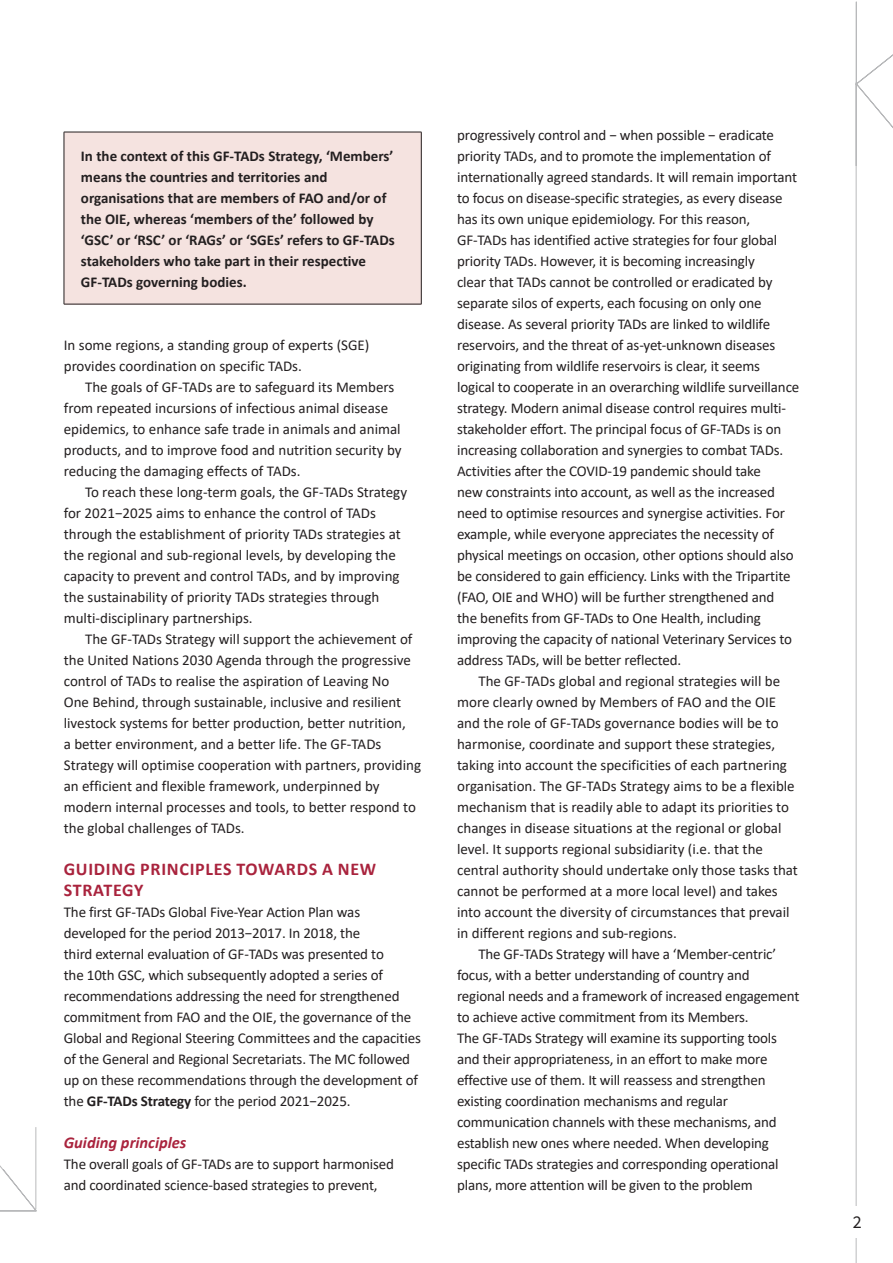
<style>
.page{position:relative;width:893px;height:1263px;background:#fff}
.page>*{position:absolute;margin:0;border:0;box-sizing:border-box;transform-origin:0 0}
.Heading2{font:700 18px/21px "Calibri";letter-spacing:.04em;color:#a9233d}
.t1{font:18px "Source Sans Pro";color:#231f20}
.Heading_3{font:italic 700 16.5px "Calibri";color:#a9233d}
.New_para{font:15px/21px "Calibri";color:#231f20}
.New_para1{font:15px/21px "Calibri";letter-spacing:-.01em;color:#231f20}
.New_para1-2{font:700 15px/21px "Calibri";color:#231f20}
.s1{font-weight:700}
</style>
<div class="page">
<div style="left:64px;top:132px;width:357px;height:172px;background:#f5e3e0"></div>
<hr style="left:64px;top:132px;width:357px;height:1px;background:#231f20">
<hr style="left:64px;top:132px;width:1px;height:172px;background:#231f20">
<hr style="left:421px;top:132px;width:1px;height:172px;background:#231f20">
<hr style="left:64px;top:304px;width:357px;height:1px;background:#231f20">
<p class="New_para1-2" style="left:81px;top:145px;width:315px">In the context of this GF-TADs Strategy, ‘Members’ means the countries and territories and organisations that are members of FAO and/or of the OIE, whereas ‘members of the’ followed by ‘GSC’ or ‘RSC’ or ‘RAGs’ or ‘SGEs’ refers to GF-TADs stakeholders who take part in their respective GF-TADs governing bodies.</p>
<p class="New_para" style="left:64px;top:334px;width:307px">In some regions, a standing group of experts (SGE) provides coordination on specific TADs.</p>
<p class="New_para" style="left:64px;top:376px;width:339px;text-indent:21px">The goals of GF-TADs are to safeguard its Members from repeated incursions of infectious animal disease epidemics, to enhance safe trade in animals and animal products, and to improve food and nutrition security by reducing the damaging effects of TADs.</p>
<p class="New_para" style="left:64px;top:481px;width:345px;text-indent:21px">To reach these long-term goals, the GF-TADs Strategy for 2021−2025 aims to enhance the control of TADs through the establishment of priority TADs strategies at the regional and sub-regional levels, by developing the capacity to prevent and control TADs, and by improving the sustainability of priority TADs strategies through multi-disciplinary partnerships.</p>
<p class="New_para" style="left:64px;top:628px;width:359px;text-indent:21px">The GF-TADs Strategy will support the achievement of the United Nations 2030 Agenda through the progressive control of TADs to realise the aspiration of Leaving No<br>One Behind, through sustainable, inclusive and resilient livestock systems for better production, better nutrition,<br>a better environment, and a better life. The GF-TADs Strategy will optimise cooperation with partners, providing an efficient and flexible framework, underpinned by modern internal processes and tools, to better respond to the global challenges of TADs.</p>
<p class="Heading2" style="left:64px;top:858px;width:314px">GUIDING PRINCIPLES TOWARDS A NEW<br>STRATEGY</p>
<p class="New_para1" style="left:64px;top:901px;width:359px">The first GF-TADs Global Five-Year Action Plan was developed for the period 2013−2017. In 2018, the<br>third external evaluation of GF-TADs was presented to<br>the 10th GSC, which subsequently adopted a series of recommendations addressing the need for strengthened commitment from FAO and the OIE, the governance of the Global and Regional Steering Committees and the capacities of the General and Regional Secretariats. The MC followed up on these recommendations through the development of the <span class="s1">GF-TADs Strategy</span> for the period 2021−2025.</p>
<p class="Heading_3" style="left:64px;top:1131px;width:124px">Guiding principles</p>
<p class="New_para1" style="left:64px;top:1153px;width:332px">The overall goals of GF-TADs are to support harmonised and coordinated science-based strategies to prevent,</p>
<p class="New_para1" style="left:457px;top:124px;width:344px">progressively control and − when possible − eradicate priority TADs, and to promote the implementation of internationally agreed standards. It will remain important to focus on disease-specific strategies, as every disease has its own unique epidemiology. For this reason, GF-TADs has identified active strategies for four global priority TADs. However, it is becoming increasingly<br>clear that TADs cannot be controlled or eradicated by separate silos of experts, each focusing on only one disease. As several priority TADs are linked to wildlife reservoirs, and the threat of as-yet-unknown diseases originating from wildlife reservoirs is clear, it seems logical to cooperate in an overarching wildlife surveillance strategy. Modern animal disease control requires multi&shy;stakeholder effort. The principal focus of GF-TADs is on increasing collaboration and synergies to combat TADs.<br>Activities after the COVID-19 pandemic should take<br>new constraints into account, as well as the increased need to optimise resources and synergise activities. For example, while everyone appreciates the necessity of physical meetings on occasion, other options should also be considered to gain efficiency. Links with the Tripartite (FAO, OIE and WHO) will be further strengthened and<br>the benefits from GF-TADs to One Health, including improving the capacity of national Veterinary Services to address TADs, will be better reflected.</p>
<p class="New_para" style="left:457px;top:670px;width:342px;text-indent:21px">The GF-TADs global and regional strategies will be more clearly owned by Members of FAO and the OIE and the role of GF-TADs governance bodies will be to harmonise, coordinate and support these strategies, taking into account the specificities of each partnering organisation. The GF-TADs Strategy aims to be a flexible mechanism that is readily able to adapt its priorities to changes in disease situations at the regional or global level. It supports regional subsidiarity (i.e. that the central authority should undertake only those tasks that cannot be performed at a more local level) and takes into account the diversity of circumstances that prevail in different regions and sub-regions.</p>
<p class="New_para" style="left:457px;top:943px;width:344px;text-indent:21px">The GF-TADs Strategy will have a ‘Member-centric’ focus, with a better understanding of country and regional needs and a framework of increased engagement to achieve active commitment from its Members.<br>The GF-TADs Strategy will examine its supporting tools and their appropriateness, in an effort to make more effective use of them. It will reassess and strengthen existing coordination mechanisms and regular communication channels with these mechanisms, and establish new ones where needed. When developing specific TADs strategies and corresponding operational plans, more attention will be given to the problem</p>
<p class="t1" style="left:853px;top:1211px;width:10px">2</p>
</div>
